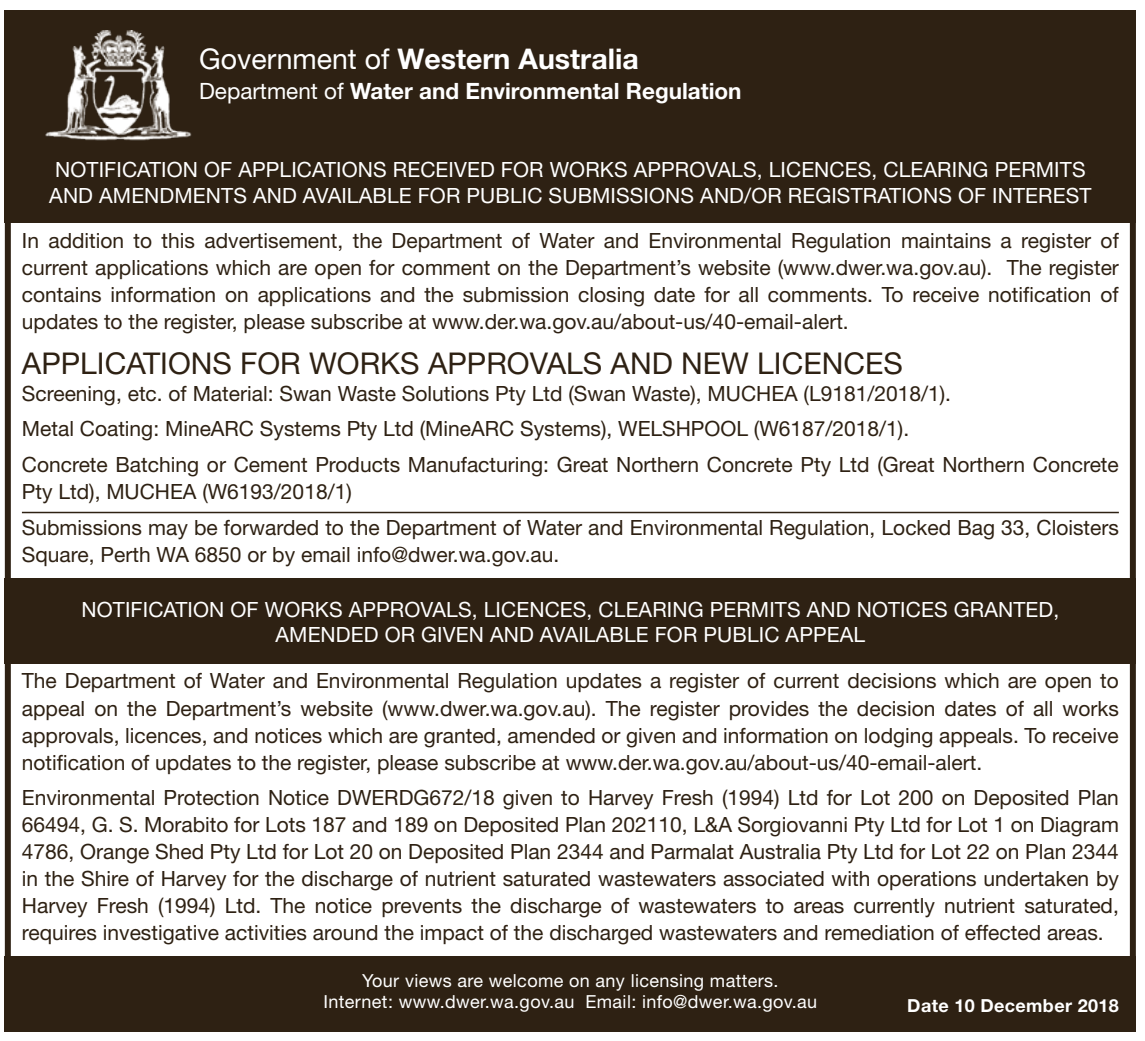
<style>
.page{position:relative;width:1145px;height:1041px;background:#fff}
.page>*{position:absolute;margin:0;border:0;box-sizing:border-box;transform-origin:0 0}
.t1{font:30px "Helvetica Neue LT Std";color:#2e2113}
.t2{font:700 28.5px "Helvetica Neue LT Pro";color:#fff}
.t3{font:700 22.5px "Helvetica Neue LT Std";color:#fff}
.t4{font:21px/27px "Helvetica Neue LT Std";color:#2e2113;text-align:justify}
.t5{font:21px/25.5px "Helvetica Neue LT Std";letter-spacing:.005em;color:#fff}
.t6{font:18px/21.6px "Helvetica Neue LT Std";letter-spacing:.02em;color:#fff;text-align:center}
.t7{font:700 18px "Helvetica Neue LT Std";letter-spacing:.02em;color:#fff}
.s1{font-family:"Helvetica Neue";font-weight:400}
.s2{font-weight:400}
</style>
<div class="page">
<div style="left:5px;top:10px;width:1131px;height:213px;background:#2e2113"></div>
<img style="left:45px;top:30px;width:147px;height:111px">
<div style="left:5px;top:956px;width:1131px;height:75px;background:#2e2113"></div>
<hr style="left:22px;top:511px;width:1097px;height:2px;background:#2e2113">
<div style="left:5px;top:578px;width:1131px;height:85px;background:#2e2113"></div>
<h2 class="t2" style="left:199px;top:41px;width:441px"><span class="s1">Government of</span> Western Australia</h2>
<p class="t3" style="left:199px;top:77px;width:544px"><span class="s2">Department of</span> Water and Environmental Regulation</p>
<p class="t5" style="left:49px;top:157px;width:1044px">NOTIFICATION OF APPLICATIONS RECEIVED FOR WORKS APPROVALS, LICENCES, CLEARING PERMITS<br>AND AMENDMENTS AND AVAILABLE FOR PUBLIC SUBMISSIONS AND/OR REGISTRATIONS OF INTEREST</p>
<p class="t4" style="left:22px;top:227px;width:1099px">In addition to this advertisement, the Department of Water and Environmental Regulation maintains a register of current applications which are open for comment on the Department’s website (www.dwer.wa.gov.au). The register contains information on applications and the submission closing date for all comments. To receive notification of updates to the register, please subscribe at www.der.wa.gov.au/about-us/40-email-alert.</p>
<h1 class="t1" style="left:22px;top:345px;width:882px">APPLICATIONS FOR WORKS APPROVALS AND NEW LICENCES</h1>
<p class="t4" style="left:22px;top:375px;width:1098px;line-height:35.4px;text-align:left">Screening, etc. of Material: Swan Waste Solutions Pty Ltd (Swan Waste), MUCHEA (L9181/2018/1).<br>Metal Coating: MineARC Systems Pty Ltd (MineARC Systems), WELSHPOOL (W6187/2018/1).<br>Concrete Batching or Cement Products Manufacturing: Great Northern Concrete Pty Ltd (Great Northern Concrete</p>
<p class="t4" style="left:22px;top:473px;width:1099px;line-height:35.4px">Pty Ltd), MUCHEA (W6193/2018/1)<br>Submissions may be forwarded to the Department of Water and Environmental Regulation, Locked Bag 33, Cloisters</p>
<p class="t4" style="left:22px;top:540px;width:539px">Square, Perth WA 6850 or by email info@dwer.wa.gov.au.</p>
<p class="t5" style="left:82px;top:596px;width:979px;text-align:center">NOTIFICATION OF WORKS APPROVALS, LICENCES, CLEARING PERMITS AND NOTICES GRANTED,<br>AMENDED OR GIVEN AND AVAILABLE FOR PUBLIC APPEAL</p>
<p class="t4" style="left:22px;top:667px;width:1099px">The Department of Water and Environmental Regulation updates a register of current decisions which are open to appeal on the Department’s website (www.dwer.wa.gov.au). The register provides the decision dates of all works approvals, licences, and notices which are granted, amended or given and information on lodging appeals. To receive notification of updates to the register, please subscribe at www.der.wa.gov.au/about-us/40-email-alert.</p>
<p class="t4" style="left:22px;top:783px;width:1099px">Environmental Protection Notice DWERDG672/18 given to Harvey Fresh (1994) Ltd for Lot 200 on Deposited Plan 66494, G. S. Morabito for Lots 187 and 189 on Deposited Plan 202110, L&amp;A Sorgiovanni Pty Ltd for Lot 1 on Diagram 4786, Orange Shed Pty Ltd for Lot 20 on Deposited Plan 2344 and Parmalat Australia Pty Ltd for Lot 22 on Plan 2344 in the Shire of Harvey for the discharge of nutrient saturated wastewaters associated with operations undertaken by Harvey Fresh (1994) Ltd. The notice prevents the discharge of wastewaters to areas currently nutrient saturated, requires investigative activities around the impact of the discharged wastewaters and remediation of effected areas.</p>
<p class="t6" style="left:323px;top:968px;width:495px">Your views are welcome on any licensing matters.<br>Internet: www.dwer.wa.gov.au Email: info@dwer.wa.gov.au</p>
<p class="t7" style="left:907px;top:994px;width:213px">Date 10 December 2018</p>
</div>
